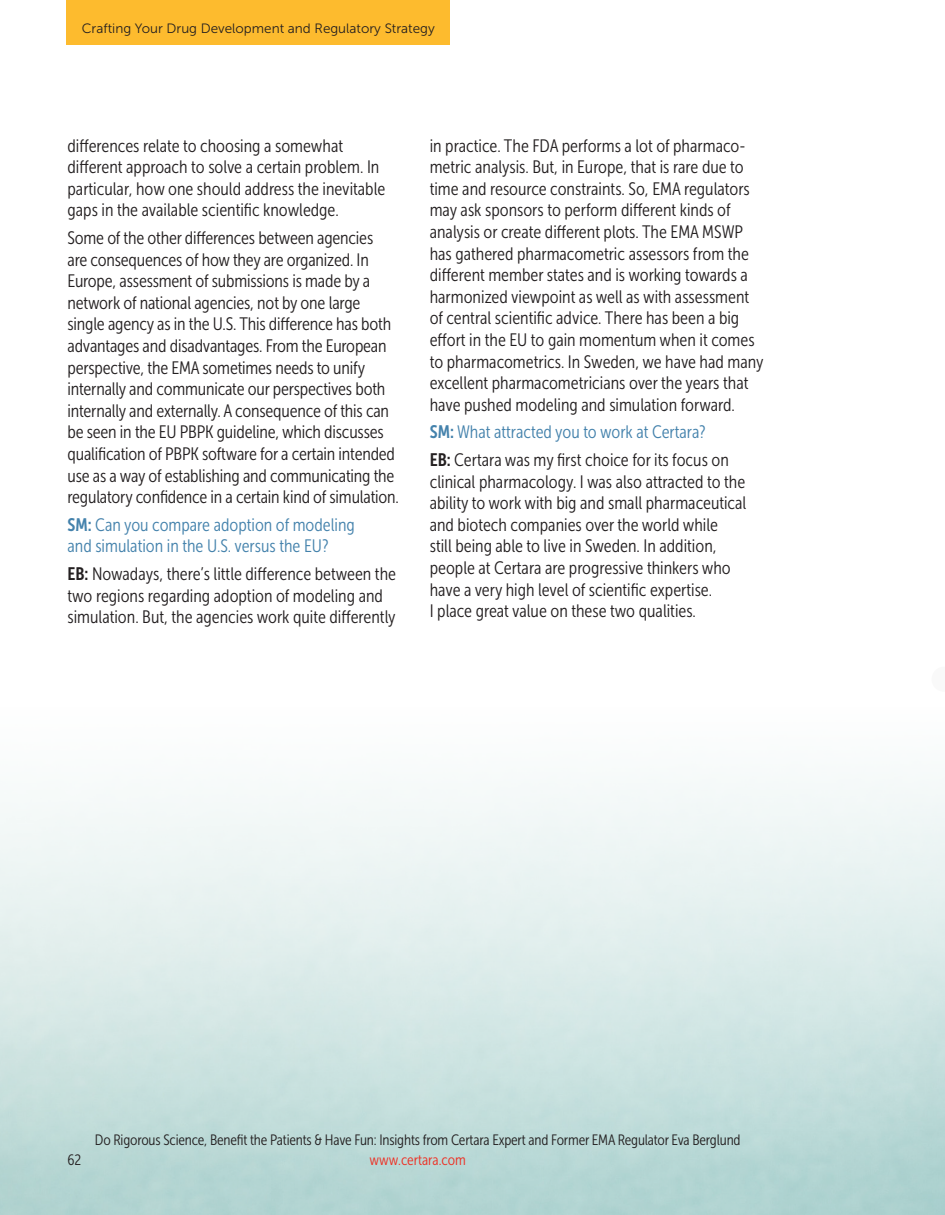
<style>
.page{position:relative;width:945px;height:1215px;background:#fff}
.page>*{position:absolute;margin:0;border:0;box-sizing:border-box;transform-origin:0 0}
.Body_General__with_L{font:18px/21.6px "Museo Sans Cond 300";color:#231f20}
.Body_General__Questi{font:18px/21.6px "Museo Sans Cond 300";color:#4482ac}
.Footer_Text{font:15px "Museo Sans Cond 300";letter-spacing:-.01em;color:#231f20}
.t1{font:15px "Museo Sans Cond 300";color:#ee2e22}
.t2{font:13.5px "Museo Sans 300";color:#231f20}
.s1{font-family:"Museo Sans Cond 700"}
</style>
<div class="page">
<div style="left:67px;top:0;width:383px;height:45px;background:#fdbb2e"></div>
<p class="t2" style="left:82px;top:21px;width:355px">Crafting Your Drug Development and Regulatory Strategy</p>
<p class="Body_General__with_L" style="left:68px;top:135px;width:319px">differences relate to choosing a somewhat different approach to solve a certain problem. In particular, how one should address the inevitable gaps in the available scientific knowledge.</p>
<p class="Body_General__with_L" style="left:68px;top:227px;width:331px">Some of the other differences between agencies are consequences of how they are organized. In Europe, assessment of submissions is made by a network of national agencies, not by one large single agency as in the U.S. This difference has both advantages and disadvantages. From the European perspective, the EMA sometimes needs to unify internally and communicate our perspectives both internally and externally. A consequence of this can be seen in the EU PBPK guideline, which discusses qualification of PBPK software for a certain intended use as a way of establishing and communicating the regulatory confidence in a certain kind of simulation.</p>
<p class="Body_General__Questi" style="left:68px;top:514px;width:289px"><span class="s1">SM:</span> Can you compare adoption of modeling and simulation in the U.S. versus the EU?</p>
<p class="Body_General__with_L" style="left:68px;top:563px;width:330px"><span class="s1">EB:</span> Nowadays, there’s little difference between the two regions regarding adoption of modeling and simulation. But, the agencies work quite differently</p>
<p class="Body_General__with_L" style="left:430px;top:135px;width:336px">in practice. The FDA performs a lot of pharmaco&shy;metric analysis. But, in Europe, that is rare due to time and resource constraints. So, EMA regulators may ask sponsors to perform different kinds of analysis or create different plots. The EMA MSWP has gathered pharmacometric assessors from the different member states and is working towards a harmonized viewpoint as well as with assessment of central scientific advice. There has been a big effort in the EU to gain momentum when it comes to pharmacometrics. In Sweden, we have had many excellent pharmacometricians over the years that have pushed modeling and simulation forward.</p>
<p class="Body_General__Questi" style="left:430px;top:421px;width:278px"><span class="s1">SM:</span> What attracted you to work at Certara?</p>
<p class="Body_General__with_L" style="left:430px;top:449px;width:318px"><span class="s1">EB:</span> Certara was my first choice for its focus on clinical pharmacology. I was also attracted to the ability to work with big and small pharmaceutical and biotech companies over the world while<br>still being able to live in Sweden. In addition, people at Certara are progressive thinkers who have a very high level of scientific expertise.<br>I place great value on these two qualities.</p>
<p class="Footer_Text" style="left:95px;top:1132px;width:647px">Do Rigorous Science, Benefit the Patients &amp; Have Fun: Insights from Certara Expert and Former EMA Regulator Eva Berglund</p>
<p class="Footer_Text" style="left:68px;top:1152px;width:15px">62</p>
<p class="t1" style="left:370px;top:1152px;width:98px">www.certara.com</p>
</div>
